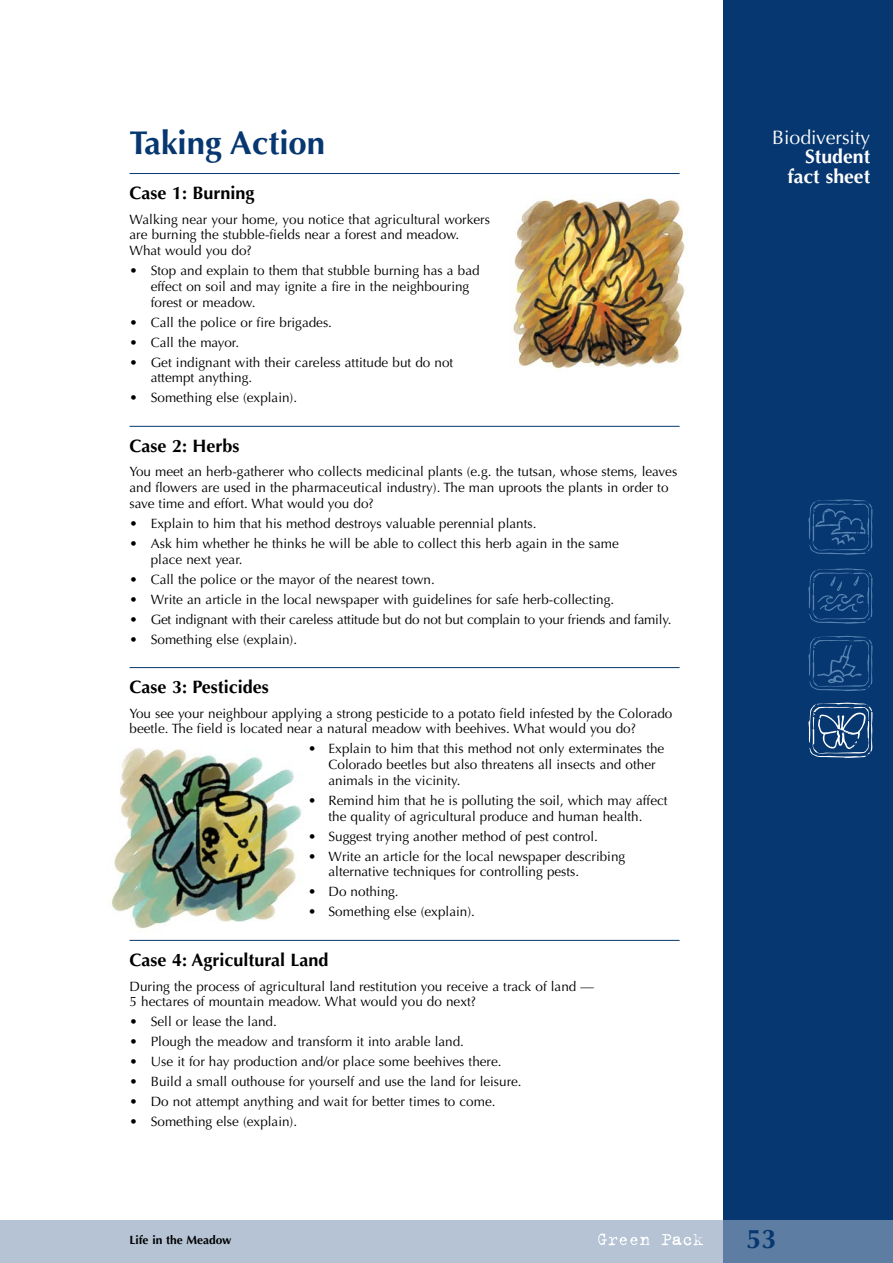
<style>
.page{position:relative;width:893px;height:1263px;background:#fff}
.page>*{position:absolute;margin:0;border:0;box-sizing:border-box;transform-origin:0 0}
.t1{font:700 33px "Optima";color:#073770}
.t2{font:700 27px "Optima";color:#073770}
.t3{font:700 19.5px/19.5px "Optima";color:#fff;text-align:right}
.t4{font:19.5px "Optima";color:#fff}
.t5{font:700 18px "Optima";color:#000}
.t6{font:13.5px/15.8px "Optima";color:#000}
.t7{font:700 12px "Optima";color:#000}
</style>
<div class="page">
<img style="left:111px;top:747px;width:191px;height:182px">
<img style="left:513px;top:196px;width:173px;height:174px">
<div style="left:0;top:1220px;width:876px;height:43px;background:#b5c3d4"></div>
<div style="left:723px;top:0;width:169px;height:1263px;background:#073770"></div>
<div style="left:723px;top:1220px;width:169px;height:43px;background:#5e7da2"></div>
<hr style="left:129px;top:173px;width:550px;height:1px;background:#073770">
<hr style="left:129px;top:426px;width:550px;height:1px;background:#073770">
<hr style="left:129px;top:667px;width:550px;height:1px;background:#073770">
<hr style="left:129px;top:940px;width:550px;height:1px;background:#073770">
<svg style="left:598px;top:1233px;width:51px;height:12px"></svg>
<svg style="left:661px;top:1234px;width:42px;height:12px"></svg>
<svg style="left:808px;top:636px;width:64px;height:55px"></svg>
<svg style="left:808px;top:703px;width:64px;height:55px"></svg>
<svg style="left:808px;top:499px;width:64px;height:56px"></svg>
<svg style="left:808px;top:568px;width:64px;height:56px"></svg>
<h1 class="t1" style="left:129px;top:129px;width:197px">Taking Action</h1>
<h3 class="t5" style="left:129px;top:186px;width:127px">Case 1: Burning</h3>
<p class="t6" style="left:129px;top:213px;width:362px">Walking near your home, you notice that agricultural workers are burning the stubble-fields near a forest and meadow.<br>What would you do?</p>
<p class="t6" style="left:151px;top:264px;width:330px;text-indent:-21px">• Stop and explain to them that stubble burning has a bad effect on soil and may ignite a fire in the neighbouring forest or meadow.</p>
<p class="t6" style="left:129px;top:316px;width:204px">• Call the police or fire brigades.</p>
<p class="t6" style="left:129px;top:336px;width:111px">• Call the mayor.</p>
<p class="t6" style="left:151px;top:356px;width:304px;text-indent:-21px">• Get indignant with their careless attitude but do not attempt anything.</p>
<p class="t6" style="left:129px;top:391px;width:169px">• Something else (explain).</p>
<h3 class="t5" style="left:129px;top:439px;width:112px">Case 2: Herbs</h3>
<p class="t6" style="left:129px;top:465px;width:549px">You meet an herb-gatherer who collects medicinal plants (e.g. the tutsan, whose stems, leaves and flowers are used in the pharmaceutical industry). The man uproots the plants in order to save time and effort. What would you do?</p>
<p class="t6" style="left:129px;top:517px;width:408px">• Explain to him that his method destroys valuable perennial plants.</p>
<p class="t6" style="left:151px;top:537px;width:469px;text-indent:-21px">• Ask him whether he thinks he will be able to collect this herb again in the same place next year.</p>
<p class="t6" style="left:129px;top:573px;width:307px">• Call the police or the mayor of the nearest town.</p>
<p class="t6" style="left:129px;top:593px;width:486px">• Write an article in the local newspaper with guidelines for safe herb-collecting.</p>
<p class="t6" style="left:129px;top:613px;width:543px">• Get indignant with their careless attitude but do not but complain to your friends and family.</p>
<p class="t6" style="left:129px;top:633px;width:169px">• Something else (explain).</p>
<h3 class="t5" style="left:129px;top:680px;width:141px">Case 3: Pesticides</h3>
<p class="t6" style="left:129px;top:707px;width:544px">You see your neighbour applying a strong pesticide to a potato field infested by the Colorado beetle. The field is located near a natural meadow with beehives. What would you do?</p>
<p class="t6" style="left:328px;top:742px;width:337px;text-indent:-20px">• Explain to him that this method not only exterminates the<br>Colorado beetles but also threatens all insects and other animals in the vicinity.</p>
<p class="t6" style="left:308px;top:794px;width:361px;text-align:center">• Remind him that he is polluting the soil, which may affect the quality of agricultural produce and human health.</p>
<p class="t6" style="left:308px;top:830px;width:291px">• Suggest trying another method of pest control.</p>
<p class="t6" style="left:328px;top:850px;width:298px;text-indent:-20px">• Write an article for the local newspaper describing alternative techniques for controlling pests.</p>
<p class="t6" style="left:308px;top:885px;width:92px">• Do nothing.</p>
<p class="t6" style="left:308px;top:905px;width:168px">• Something else (explain).</p>
<h3 class="t5" style="left:129px;top:953px;width:201px">Case 4: Agricultural Land</h3>
<p class="t6" style="left:129px;top:979px;width:466px">During the process of agricultural land restitution you receive a track of land —<br>5 hectares of mountain meadow. What would you do next?</p>
<p class="t6" style="left:129px;top:1015px;width:149px">• Sell or lease the land.</p>
<p class="t6" style="left:129px;top:1035px;width:336px">• Plough the meadow and transform it into arable land.</p>
<p class="t6" style="left:129px;top:1055px;width:373px">• Use it for hay production and/or place some beehives there.</p>
<p class="t6" style="left:129px;top:1075px;width:393px">• Build a small outhouse for yourself and use the land for leisure.</p>
<p class="t6" style="left:129px;top:1095px;width:367px">• Do not attempt anything and wait for better times to come.</p>
<p class="t6" style="left:129px;top:1115px;width:169px">• Something else (explain).</p>
<p class="t7" style="left:129px;top:1235px;width:103px">Life in the Meadow</p>
<h3 class="t4" style="left:772px;top:129px;width:100px">Biodiversity</h3>
<h3 class="t3" style="left:787px;top:149px;width:84px">Student fact sheet</h3>
<h2 class="t2" style="left:746px;top:1228px;width:32px">53</h2>
</div>
